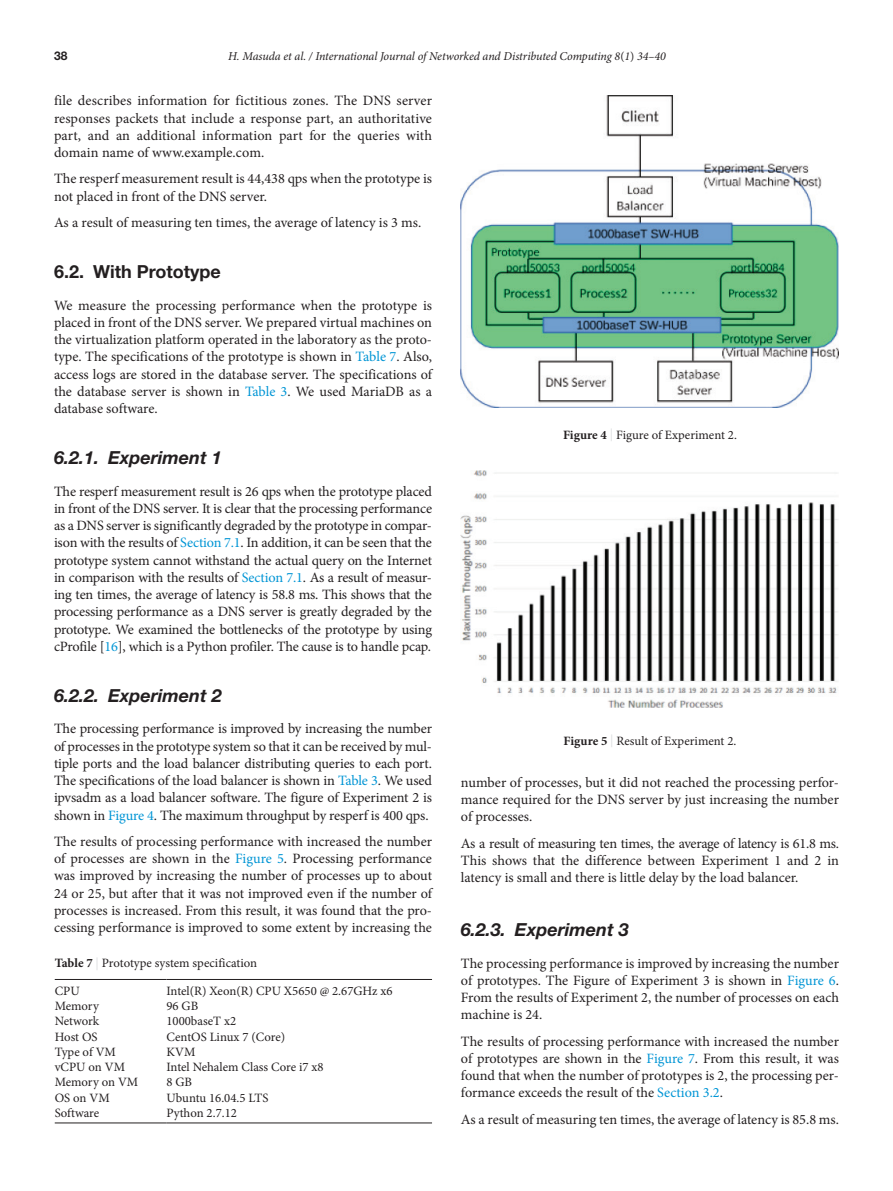
<style>
.page{position:relative;width:893px;height:1191px;background:#fff}
.page>*{position:absolute;margin:0;border:0;box-sizing:border-box;transform-origin:0 0}
.head-3{font:italic 700 18px "Helvetica Neue LT Std";color:#231f20}
.head-2{font:700 18px "Helvetica Neue LT Std";color:#231f20}
.para-1{font:14.25px/17.2px "Minion Pro";letter-spacing:-.005em;color:#231f20;text-align:justify}
.para-2{font:14.25px/17.2px "Minion Pro";letter-spacing:-.005em;color:#231f20;text-align:justify}
.table-body{font:12.75px "Minion Pro";color:#231f20}
.figure-caption{font:12.75px "Minion Pro";color:#231f20}
.table-title{font:12.75px "Minion Pro";color:#231f20}
.t1{font:italic 12px "Minion Pro";letter-spacing:-.01em;color:#231f20}
.t2{font:700 12px "Helvetica Neue LT Std";color:#231f20}
.s1{font-style:normal}
.s2{color:#0095d5}
.s3{font-weight:700}
.s4{color:#dcdddf}
</style>
<div class="page">
<hr style="left:55px;top:979px;width:111px;height:1px;background:#231f20">
<hr style="left:166px;top:979px;width:266px;height:1px;background:#231f20">
<hr style="left:55px;top:1122px;width:111px;height:1px;background:#231f20">
<hr style="left:166px;top:1122px;width:266px;height:1px;background:#231f20">
<img style="left:461px;top:95px;width:378px;height:313px">
<img style="left:461px;top:470px;width:377px;height:237px">
<p class="t2" style="left:54px;top:49px;width:15px">38</p>
<p class="t1" style="left:228px;top:48px;width:439px">H. Masuda et al. / International Journal of Networked and Distributed Computing 8<span class="s1">(</span>1<span class="s1">)</span> 34–40</p>
<p class="para-1" style="left:54px;top:92px;width:380px">file describes information for fictitious zones. The DNS server responses packets that include a response part, an authoritative part, and an additional information part for the queries with domain name of www.example.com.</p>
<p class="para-2" style="left:54px;top:170px;width:379px">The resperf measurement result is 44,438 qps when the prototype is not placed in front of the DNS server.</p>
<p class="para-2" style="left:54px;top:214px;width:369px">As a result of measuring ten times, the average of latency is 3 ms.</p>
<p class="head-2" style="left:54px;top:260px;width:168px">6.2. With Prototype</p>
<p class="para-1" style="left:54px;top:296px;width:380px">We measure the processing performance when the prototype is placed in front of the DNS server. We prepared virtual machines on the virtualization platform operated in the laboratory as the proto&shy;type. The specifications of the prototype is shown in <span class="s2">Table 7</span>. Also, access logs are stored in the database server. The specifications of the database server is shown in <span class="s2">Table 3</span>. We used MariaDB as a database software.</p>
<p class="head-3" style="left:54px;top:446px;width:169px">6.2.1. Experiment 1</p>
<p class="para-1" style="left:54px;top:482px;width:380px">The resperf measurement result is 26 qps when the prototype placed in front of the DNS server. It is clear that the processing performance as a DNS server is significantly degraded by the prototype in compar&shy;ison with the results of <span class="s2">Section 7.1</span>. In addition, it can be seen that the prototype system cannot withstand the actual query on the Internet in comparison with the results of <span class="s2">Section 7.1</span>. As a result of measur&shy;ing ten times, the average of latency is 58.8 ms. This shows that the processing performance as a DNS server is greatly degraded by the prototype. We examined the bottlenecks of the prototype by using cProfile [<span class="s2">16</span>], which is a Python profiler. The cause is to handle pcap.</p>
<p class="head-3" style="left:54px;top:684px;width:169px">6.2.2. Experiment 2</p>
<p class="para-1" style="left:54px;top:720px;width:380px">The processing performance is improved by increasing the number of processes in the prototype system so that it can be received by mul&shy;tiple ports and the load balancer distributing queries to each port.<br>The specifications of the load balancer is shown in <span class="s2">Table 3</span>. We used ipvsadm as a load balancer software. The figure of Experiment 2 is shown in <span class="s2">Figure 4</span>. The maximum throughput by resperf is 400 qps.</p>
<p class="para-2" style="left:54px;top:833px;width:380px">The results of processing performance with increased the number of processes are shown in the <span class="s2">Figure 5</span>. Processing performance was improved by increasing the number of processes up to about 24 or 25, but after that it was not improved even if the number of processes is increased. From this result, it was found that the pro&shy;cessing performance is improved to some extent by increasing the</p>
<p class="figure-caption" style="left:563px;top:426px;width:175px"><span class="s3">Figure 4</span> <span class="s4">|</span> Figure of Experiment 2.</p>
<p class="figure-caption" style="left:564px;top:732px;width:174px"><span class="s3">Figure 5</span> <span class="s4">|</span> Result of Experiment 2.</p>
<p class="para-2" style="left:461px;top:773px;width:380px">number of processes, but it did not reached the processing perfor&shy;mance required for the DNS server by just increasing the number of processes.</p>
<p class="para-2" style="left:461px;top:834px;width:380px">As a result of measuring ten times, the average of latency is 61.8 ms.<br>This shows that the difference between Experiment 1 and 2 in latency is small and there is little delay by the load balancer.</p>
<p class="head-3" style="left:461px;top:918px;width:169px">6.2.3. Experiment 3</p>
<p class="para-1" style="left:461px;top:954px;width:380px">The processing performance is improved by increasing the number of prototypes. The Figure of Experiment 3 is shown in <span class="s2">Figure 6</span>.<br>From the results of Experiment 2, the number of processes on each machine is 24.</p>
<p class="para-2" style="left:461px;top:1032px;width:380px">The results of processing performance with increased the number of prototypes are shown in the <span class="s2">Figure 7</span>. From this result, it was found that when the number of prototypes is 2, the processing per&shy;formance exceeds the result of the <span class="s2">Section 3.2</span>.</p>
<p class="para-2" style="left:461px;top:1110px;width:380px">As a result of measuring ten times, the average of latency is 85.8 ms.</p>
<p class="table-title" style="left:55px;top:955px;width:204px"><span class="s3">Table 7</span> <span class="s4">|</span> Prototype system specification</p>
<p class="table-body" style="left:55px;top:982px;width:27px">CPU</p>
<p class="table-body" style="left:166px;top:982px;width:228px">Intel(R) Xeon(R) CPU X5650 @ 2.67GHz x6</p>
<p class="table-body" style="left:55px;top:997px;width:46px">Memory</p>
<p class="table-body" style="left:166px;top:997px;width:33px">96 GB</p>
<p class="table-body" style="left:55px;top:1012px;width:46px">Network</p>
<p class="table-body" style="left:166px;top:1012px;width:71px">1000baseT x2</p>
<p class="table-body" style="left:55px;top:1028px;width:44px">Host OS</p>
<p class="table-body" style="left:166px;top:1028px;width:120px">CentOS Linux 7 (Core)</p>
<p class="table-body" style="left:55px;top:1043px;width:63px">Type of VM</p>
<p class="table-body" style="left:166px;top:1043px;width:30px">KVM</p>
<p class="table-body" style="left:55px;top:1058px;width:72px">vCPU on VM</p>
<p class="table-body" style="left:166px;top:1058px;width:159px">Intel Nehalem Class Core i7 x8</p>
<p class="table-body" style="left:55px;top:1073px;width:85px">Memory on VM</p>
<p class="table-body" style="left:166px;top:1073px;width:27px">8 GB</p>
<p class="table-body" style="left:55px;top:1089px;width:57px">OS on VM</p>
<p class="table-body" style="left:166px;top:1089px;width:104px">Ubuntu 16.04.5 LTS</p>
<p class="table-body" style="left:55px;top:1104px;width:46px">Software</p>
<p class="table-body" style="left:166px;top:1104px;width:72px">Python 2.7.12</p>
</div>
